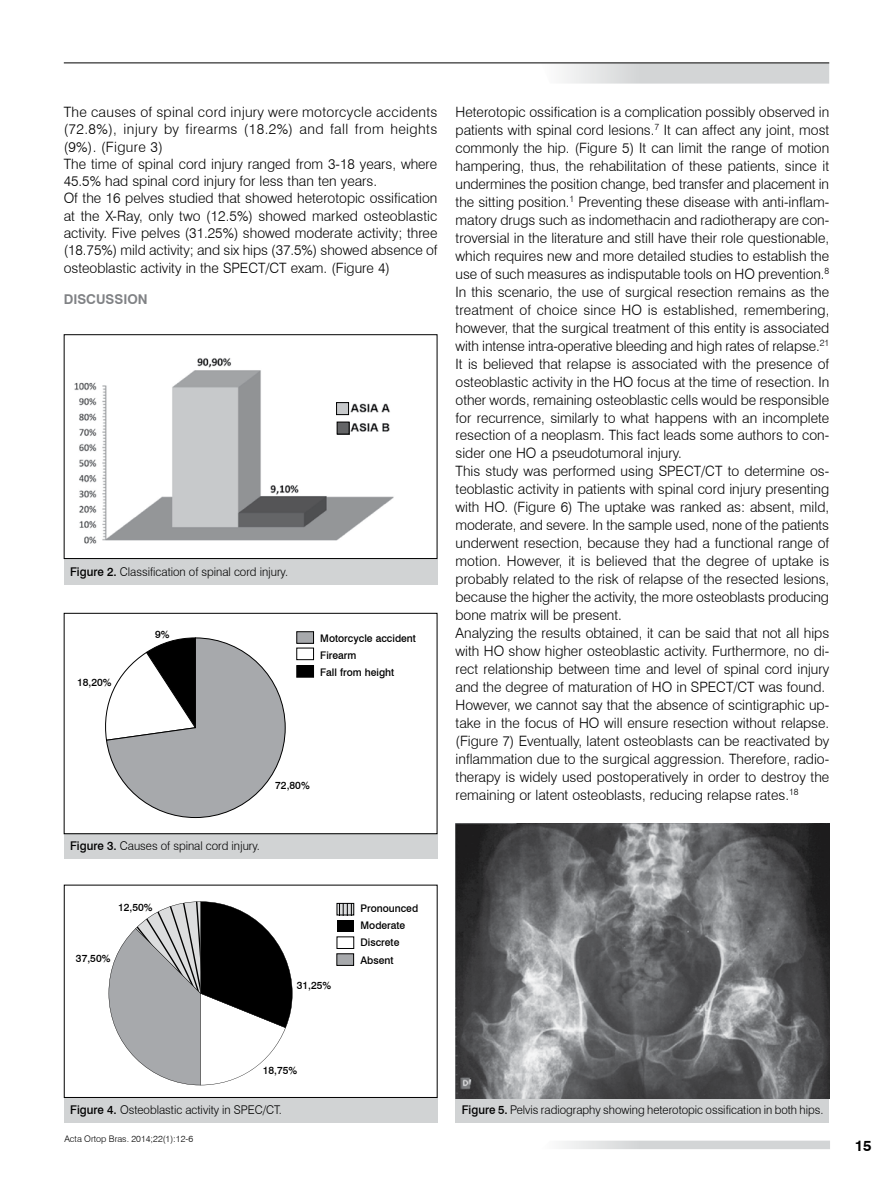
<style>
.page{position:relative;width:893px;height:1191px;background:#fff}
.page>*{position:absolute;margin:0;border:0;box-sizing:border-box;transform-origin:0 0}
.t1{font:700 15px "Swiss 721 BT";color:#000}
.t2{font:300 14.25px/18px "Swiss 721 BT";color:#000}
.t3{font:700 13.5px "Swiss 721 BT";color:#808285}
.t4{font:300 12px "Swiss 721 BT";color:#000;scale:.96 1}
.t5{font:500 10.5px/17.2px "Swiss 721 BT";color:#000}
.t6{font:300 9px "Swiss 721 BT";color:#000}
.s1{font-weight:500}
</style>
<div class="page">
<svg style="left:563px;top:64px;width:266px;height:20px;background:#d8dadb"></svg>
<svg style="left:563px;top:1140px;width:267px;height:9px"></svg>
<hr style="left:64px;top:63px;width:765px;height:1px;background:#000">
<div style="left:456px;top:1097px;width:373px;height:26px;background:#d1d3d4"></div>
<div style="left:64px;top:833px;width:374px;height:25px;background:#d1d3d4"></div>
<div style="left:64px;top:613px;width:373px;height:221px;border:1px solid #000"></div>
<svg style="left:105px;top:637px;width:181px;height:181px"></svg>
<div style="left:297px;top:631px;width:17px;height:12px;background:#a7a9ac"></div>
<div style="left:296px;top:631px;width:18px;height:12px;border:1px solid #000"></div>
<div style="left:296px;top:648px;width:18px;height:12px;border:1px solid #000"></div>
<div style="left:297px;top:665px;width:17px;height:12px;background:#000"></div>
<div style="left:296px;top:665px;width:18px;height:12px;border:1px solid #000"></div>
<div style="left:64px;top:1097px;width:374px;height:26px;background:#d1d3d4"></div>
<svg style="left:109px;top:901px;width:183px;height:184px"></svg>
<svg style="left:339px;top:905px;width:13px;height:8px"></svg>
<div style="left:337px;top:903px;width:17px;height:12px;border:1px solid #000"></div>
<div style="left:337px;top:919px;width:17px;height:12px;background:#000"></div>
<div style="left:337px;top:936px;width:17px;height:13px;border:1px solid #000"></div>
<div style="left:337px;top:953px;width:17px;height:12px;background:#a7a9ac"></div>
<img style="left:456px;top:823px;width:373px;height:275px">
<div style="left:64px;top:559px;width:374px;height:25px;background:#d1d3d4"></div>
<div style="left:64px;top:334px;width:373px;height:225px;border:1px solid #000"></div>
<img style="left:74px;top:358px;width:320px;height:186px">
<img style="left:333px;top:391px;width:61px;height:49px">
<div style="left:337px;top:402px;width:12px;height:12px;background:#c7c9cb"></div>
<div style="left:336px;top:402px;width:13px;height:13px;border:1px solid #000"></div>
<div style="left:337px;top:422px;width:12px;height:12px;background:#646567"></div>
<div style="left:337px;top:422px;width:12px;height:12px;border:1px solid #000"></div>
<p class="t2" style="left:64px;top:103px;width:375px;line-height:17.2px">The causes of spinal cord injury were motorcycle accidents (72.8%), injury by firearms (18.2%) and fall from heights (9%). (Figure 3)<br>The time of spinal cord injury ranged from 3-18 years, where 45.5% had spinal cord injury for less than ten years.<br>Of the 16 pelves studied that showed heterotopic ossification at the X-Ray, only two (12.5%) showed marked osteoblastic activity. Five pelves (31.25%) showed moderate activity; three (18.75%) mild activity; and six hips (37.5%) showed absence of osteoblastic activity in the SPECT/CT exam. (Figure 4)</p>
<p class="t3" style="left:64px;top:291px;width:69px">DISCUSSion</p>
<p class="t4" style="left:70px;top:564px;width:228px"><span class="s1">Figure 2.</span> Classification of spinal cord injury.</p>
<p class="t5" style="left:77px;top:674px;width:36px">18,20%</p>
<p class="t5" style="left:155px;top:625px;width:16px">9%</p>
<p class="t5" style="left:320px;top:629px;width:97px">Motorcycle accident<br>Firearm<br>Fall from height</p>
<p class="t5" style="left:275px;top:776px;width:36px">72,80%</p>
<p class="t4" style="left:70px;top:838px;width:199px"><span class="s1">Figure 3.</span> Causes of spinal cord injury.</p>
<p class="t2" style="left:456px;top:103px;width:375px">Heterotopic ossification is a complication possibly observed in patients with spinal cord lesions.<sup>7</sup> It can affect any joint, most commonly the hip. (Figure 5) It can limit the range of motion hampering, thus, the rehabilitation of these patients, since it undermines the position change, bed transfer and placement in the sitting position.<sup>1</sup> Preventing these disease with anti-inflam&shy;matory drugs such as indomethacin and radiotherapy are con&shy;troversial in the literature and still have their role questionable, which requires new and more detailed studies to establish the use of such measures as indisputable tools on HO prevention.<sup>8<br></sup>In this scenario, the use of surgical resection remains as the treatment of choice since HO is established, remembering, however, that the surgical treatment of this entity is associated with intense intra-operative bleeding and high rates of relapse.<sup>21<br></sup>It is believed that relapse is associated with the presence of osteoblastic activity in the HO focus at the time of resection. In other words, remaining osteoblastic cells would be responsible for recurrence, similarly to what happens with an incomplete resection of a neoplasm. This fact leads some authors to con&shy;sider one HO a pseudotumoral injury.<br>This study was performed using SPECT/CT to determine os&shy;teoblastic activity in patients with spinal cord injury presenting with HO. (Figure 6) The uptake was ranked as: absent, mild, moderate, and severe. In the sample used, none of the patients underwent resection, because they had a functional range of motion. However, it is believed that the degree of uptake is probably related to the risk of relapse of the resected lesions, because the higher the activity, the more osteoblasts producing bone matrix will be present.<br>Analyzing the results obtained, it can be said that not all hips with HO show higher osteoblastic activity. Furthermore, no di&shy;rect relationship between time and level of spinal cord injury and the degree of maturation of HO in SPECT/CT was found.<br>However, we cannot say that the absence of scintigraphic up&shy;take in the focus of HO will ensure resection without relapse. (Figure 7) Eventually, latent osteoblasts can be reactivated by inflammation due to the surgical aggression. Therefore, radio&shy;therapy is widely used postoperatively in order to destroy the remaining or latent osteoblasts, reducing relapse rates.<sup>18</sup></p>
<p class="t5" style="left:118px;top:898px;width:36px">12,50%</p>
<p class="t5" style="left:360px;top:899px;width:59px">Pronounced<br>Moderate<br>Discrete</p>
<p class="t5" style="left:76px;top:949px;width:36px">37,50%</p>
<p class="t5" style="left:360px;top:951px;width:35px">Absent</p>
<p class="t5" style="left:297px;top:976px;width:36px">31,25%</p>
<p class="t5" style="left:263px;top:1062px;width:36px">18,75%</p>
<p class="t4" style="left:70px;top:1102px;width:222px"><span class="s1">Figure 4.</span> Osteoblastic activity in SPEC/CT.</p>
<p class="t6" style="left:64px;top:1133px;width:130px">Acta Ortop Bras. 2014;22(1):12-6</p>
<p class="t4" style="left:462px;top:1102px;width:378px"><span class="s1">Figure 5.</span> Pelvis radiography showing heterotopic ossification in both hips.</p>
<p class="t1" style="left:855px;top:1136px;width:19px">15</p>
</div>
